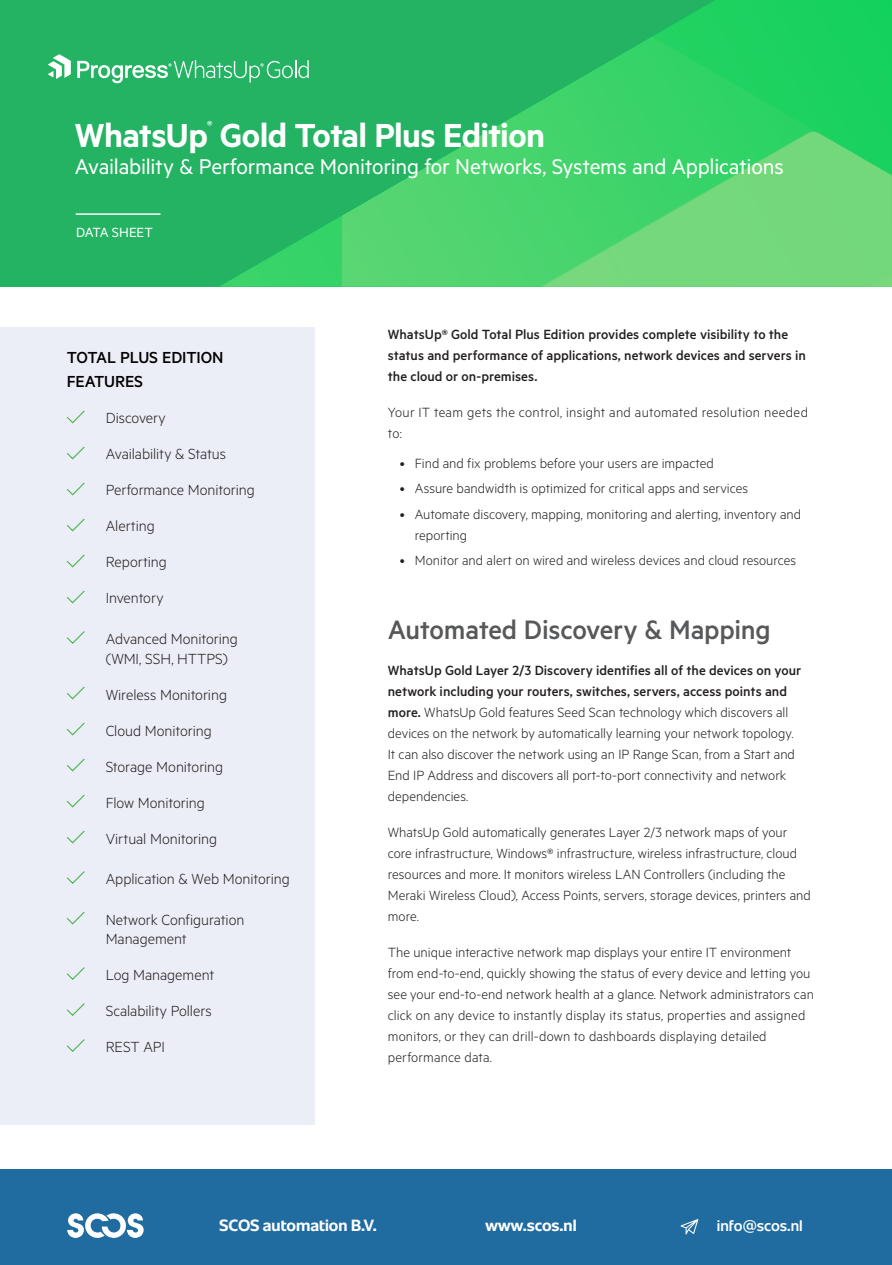
<style>
.page{position:relative;width:892px;height:1265px;background:#fff}
.page>*{position:absolute;margin:0;border:0;box-sizing:border-box;transform-origin:0 0}
.t1{font:600 37.5px "Metric";letter-spacing:-.015em;color:#fff}
.t2{font:500 30px "Metric";letter-spacing:-.01em;color:#57585a}
.t3{font:24px "Metric";letter-spacing:-.01em;color:#fff}
.t4{font:500 18px/24px "Metric";letter-spacing:-.01em;color:#000}
.t5{font:300 16.5px/36px "Metric";letter-spacing:-.005em;color:#231f20}
.t6{font:700 16.2px "Unitext";color:#fff}
.t7{font:600 15.3px "Unitext";color:#fff}
.t8{font:300 15px/21px "Metric";color:#231f20}
.t9{font:500 15px/21px "Metric";color:#231f20}
.t10{font:300 15px/21px "Metric";letter-spacing:.02em;color:#231f20}
.t11{font:15px "Metric";letter-spacing:-.01em;color:#fff}
.t12{font:600 13.2px "Metric";color:#fff}
.s1{font-weight:500}
</style>
<div class="page">
<div style="left:0;top:1169px;width:892px;height:96px;background:#206ca0"></div>
<svg style="left:67px;top:1213px;width:77px;height:25px"></svg>
<svg style="left:680px;top:1219px;width:18px;height:15px"></svg>
<div style="left:0;top:0;width:892px;height:287px;background:#23b363"></div>
<svg style="left:219px;top:216px;width:122px;height:71px"></svg>
<svg style="left:341px;top:0;width:551px;height:287px"></svg>
<svg style="left:542px;top:132px;width:350px;height:155px;background:#5cd574"></svg>
<hr style="left:76px;top:213px;width:84px;height:2px;background:#fff">
<svg style="left:77px;top:60px;width:232px;height:23px"></svg>
<svg style="left:48px;top:54px;width:23px;height:25px"></svg>
<div style="left:0;top:328px;width:314px;height:797px;background:#eceef7"></div>
<svg style="left:66px;top:410px;width:19px;height:14px"></svg>
<svg style="left:66px;top:446px;width:19px;height:14px"></svg>
<svg style="left:66px;top:482px;width:19px;height:14px"></svg>
<svg style="left:66px;top:518px;width:19px;height:14px"></svg>
<svg style="left:66px;top:554px;width:19px;height:14px"></svg>
<svg style="left:66px;top:590px;width:19px;height:14px"></svg>
<svg style="left:67px;top:631px;width:18px;height:13px"></svg>
<svg style="left:66px;top:686px;width:19px;height:14px"></svg>
<svg style="left:66px;top:722px;width:19px;height:14px"></svg>
<svg style="left:66px;top:758px;width:19px;height:14px"></svg>
<svg style="left:66px;top:794px;width:19px;height:14px"></svg>
<svg style="left:66px;top:830px;width:19px;height:14px"></svg>
<svg style="left:66px;top:871px;width:19px;height:13px"></svg>
<svg style="left:66px;top:911px;width:19px;height:14px"></svg>
<svg style="left:66px;top:967px;width:19px;height:13px"></svg>
<svg style="left:66px;top:1003px;width:19px;height:13px"></svg>
<svg style="left:66px;top:1039px;width:19px;height:13px"></svg>
<p class="t12" style="left:207px;top:120px;width:7px">®</p>
<h3 class="t3" style="left:75px;top:158px;width:710px">Availability &amp; Performance Monitoring for Networks, Systems and Applications</h3>
<h1 class="t1" style="left:75px;top:123px;width:471px">WhatsUp Gold Total Plus Edition</h1>
<p class="t11" style="left:76px;top:227px;width:78px">DATA SHEET</p>
<p class="t4" style="left:67px;top:347px;width:158px">TOTAL PLUS EDITION<br>FEATURES</p>
<p class="t5" style="left:106px;top:401px;width:151px">Discovery<br>Availability &amp; Status<br>Performance Monitoring<br>Alerting<br>Reporting<br>Inventory</p>
<p class="t5" style="left:106px;top:630px;width:134px;line-height:19.5px">Advanced Monitoring (WMI, SSH, HTTPS)</p>
<p class="t5" style="left:106px;top:677px;width:123px">Wireless Monitoring<br>Cloud Monitoring<br>Storage Monitoring<br>Flow Monitoring<br>Virtual Monitoring</p>
<p class="t5" style="left:106px;top:862px;width:185px">Application &amp; Web Monitoring</p>
<p class="t5" style="left:106px;top:911px;width:140px;line-height:19.5px">Network Configuration<br>Management</p>
<p class="t5" style="left:106px;top:958px;width:110px">Log Management<br>Scalability Pollers<br>REST API</p>
<p class="t9" style="left:388px;top:324px;width:420px">WhatsUp® Gold Total Plus Edition provides complete visibility to the status and performance of applications, network devices and servers in the cloud or on-premises.</p>
<p class="t10" style="left:388px;top:402px;width:422px">Your IT team gets the control, insight and automated resolution needed to:</p>
<p class="t8" style="left:400px;top:453px;width:316px">• Find and fix problems before your users are impacted</p>
<p class="t8" style="left:400px;top:479px;width:350px">• Assure bandwidth is optimized for critical apps and services</p>
<p class="t8" style="left:415px;top:504px;width:388px;text-indent:-15px">• Automate discovery, mapping, monitoring and alerting, inventory and reporting</p>
<p class="t8" style="left:400px;top:551px;width:398px">• Monitor and alert on wired and wireless devices and cloud resources</p>
<h2 class="t2" style="left:388px;top:619px;width:384px">Automated Discovery &amp; Mapping</h2>
<p class="t8" style="left:388px;top:660px;width:415px"><span class="s1">WhatsUp Gold Layer 2/3 Discovery identifies all of the devices on your network including your routers, switches, servers, access points and more.</span> WhatsUp Gold features Seed Scan technology which discovers all devices on the network by automatically learning your network topology.<br>It can also discover the network using an IP Range Scan, from a Start and End IP Address and discovers all port-to-port connectivity and network dependencies.</p>
<p class="t8" style="left:388px;top:822px;width:424px">WhatsUp Gold automatically generates Layer 2/3 network maps of your core infrastructure, Windows® infrastructure, wireless infrastructure, cloud resources and more. It monitors wireless LAN Controllers (including the Meraki Wireless Cloud), Access Points, servers, storage devices, printers and more.</p>
<p class="t8" style="left:388px;top:942px;width:428px">The unique interactive network map displays your entire IT environment from end-to-end, quickly showing the status of every device and letting you see your end-to-end network health at a glance. Network administrators can click on any device to instantly display its status, properties and assigned monitors, or they can drill-down to dashboards displaying detailed performance data.</p>
<p class="t6" style="left:219px;top:1216px;width:159px">SCOS automation B.V.</p>
<p class="t6" style="left:485px;top:1216px;width:93px">www.scos.nl</p>
<p class="t7" style="left:717px;top:1220px;width:87px">info@scos.nl</p>
</div>
